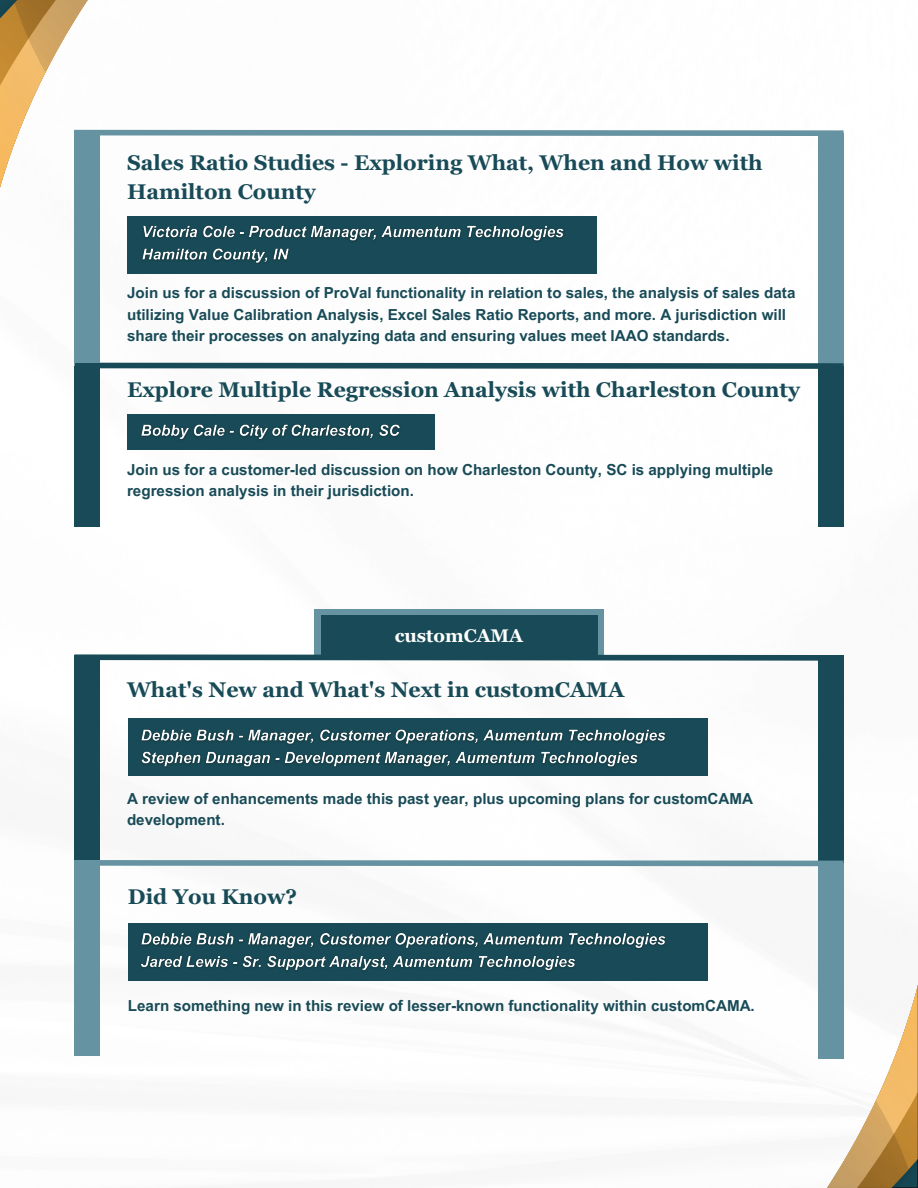
<style>
.page{position:relative;width:918px;height:1188px;background:#fff}
.page>*{position:absolute;margin:0;border:0;box-sizing:border-box;transform-origin:0 0}
.t1{font:700 21.3px/29.2px "Georgia Pro";color:#184b57}
.t2{font:700 18.3px "Georgia Pro";color:#fff}
.t3{font:700 15.15px/21.1px "Arial MT Pro";color:#184b57}
</style>
<div class="page">
<svg style="left:0;top:0;width:597px;height:217px"></svg>
<svg style="left:256px;top:980px;width:662px;height:208px"></svg>
<div style="left:74px;top:366px;width:26px;height:161px;background:#184b57"></div>
<div style="left:818px;top:133px;width:26px;height:233px;background:#6693a1"></div>
<svg style="left:74px;top:362px;width:770px;height:7px;background:#436c76"></svg>
<div style="left:128px;top:414px;width:307px;height:35px;background:#184b57"></div>
<img style="left:141px;top:424px;width:259px;height:16px">
<div style="left:818px;top:366px;width:26px;height:161px;background:#184b57"></div>
<div style="left:74px;top:130px;width:26px;height:233px;background:#6693a1"></div>
<svg style="left:69px;top:127px;width:775px;height:12px"></svg>
<div style="left:127px;top:217px;width:470px;height:57px;background:#184b57"></div>
<img style="left:143px;top:225px;width:421px;height:16px">
<img style="left:142px;top:248px;width:147px;height:15px">
<div style="left:818px;top:655px;width:26px;height:208px;background:#184b57"></div>
<div style="left:818px;top:863px;width:26px;height:195px;background:#6693a1"></div>
<div style="left:314px;top:609px;width:290px;height:49px;background:#6693a1"></div>
<div style="left:321px;top:615px;width:276px;height:43px;background:#184b57"></div>
<svg style="left:74px;top:652px;width:744px;height:9px"></svg>
<div style="left:74px;top:655px;width:26px;height:208px;background:#184b57"></div>
<div style="left:74px;top:861px;width:26px;height:195px;background:#6693a1"></div>
<svg style="left:74px;top:860px;width:770px;height:7px;background:#80a5b0"></svg>
<div style="left:128px;top:718px;width:580px;height:58px;background:#184b57"></div>
<img style="left:141px;top:729px;width:525px;height:16px">
<img style="left:141px;top:751px;width:497px;height:16px">
<div style="left:128px;top:923px;width:580px;height:57px;background:#184b57"></div>
<img style="left:141px;top:933px;width:525px;height:16px">
<img style="left:141px;top:955px;width:434px;height:16px">
<p class="t1" style="left:127px;top:148px;width:637px">Sales Ratio Studies - Exploring What, When and How with<br>Hamilton County</p>
<h1 class="t3" style="left:127px;top:284px;width:670px">Join us for a discussion of ProVal functionality in relation to sales, the analysis of sales data utilizing Value Calibration Analysis, Excel Sales Ratio Reports, and more. A jurisdiction will share their processes on analyzing data and ensuring values meet IAAO standards.</h1>
<p class="t1" style="left:127px;top:375px;width:674px">Explore Multiple Regression Analysis with Charleston County</p>
<h1 class="t3" style="left:127px;top:461px;width:648px">Join us for a customer-led discussion on how Charleston County, SC is applying multiple regression analysis in their jurisdiction.</h1>
<p class="t2" style="left:395px;top:625px;width:130px">customCAMA</p>
<h2 class="t1" style="left:127px;top:675px;width:499px">What's New and What's Next in customCAMA</h2>
<h1 class="t3" style="left:127px;top:790px;width:628px">A review of enhancements made this past year, plus upcoming plans for customCAMA development.</h1>
<p class="t1" style="left:128px;top:881px;width:171px">Did You Know?</p>
<p class="t3" style="left:128px;top:997px;width:628px">Learn something new in this review of lesser-known functionality within customCAMA.</p>
</div>
